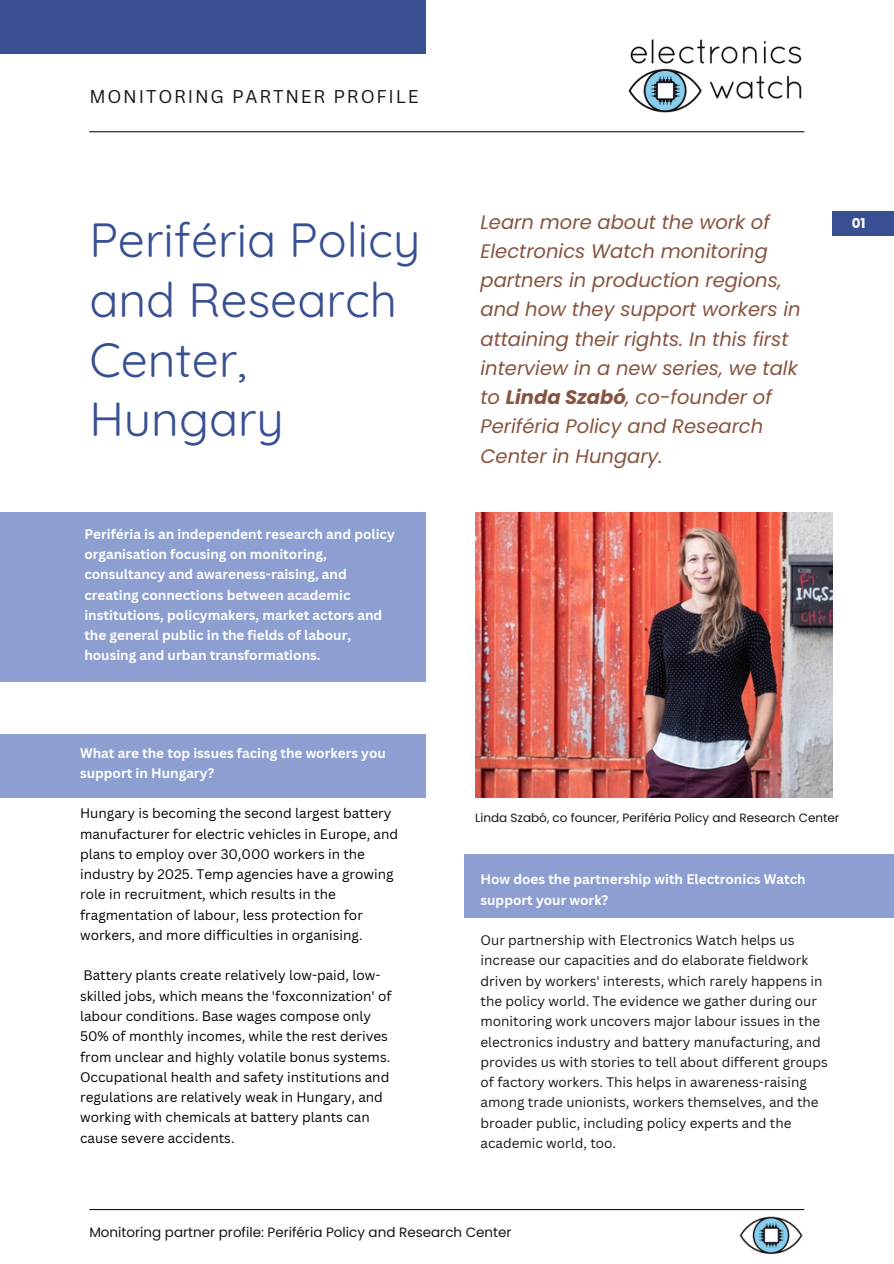
<style>
.page{position:relative;width:894px;height:1264px;background:#fff}
.page>*{position:absolute;margin:0;border:0;box-sizing:border-box;transform-origin:0 0}
.t1{font:48px/59.7px "Quicksand";color:#384f92}
.t2{font:italic 19.5px/29.2px "Poppins";color:#87543f}
.t3{font:18px "Canva Sans";letter-spacing:.1em;color:#181519}
.t4{font:13.5px/20.2px "Canva Sans";color:#000}
.t5{font:13.5px/20.2px "Canva Sans";color:#181519}
.t6{font:700 13.5px/20.2px "Canva Sans";color:#fff}
.t7{font:13.5px "Poppins";color:#181519}
.t8{font:700 13.5px "Poppins";color:#fff}
.t9{font:12px "Poppins";color:#181519}
.s1{font-weight:700}
</style>
<div class="page">
<hr style="left:89px;top:1208px;width:715px;height:1px;background:#181519">
<hr style="left:89px;top:131px;width:715px;height:1px;background:#181519">
<div style="left:832px;top:211px;width:61px;height:24px;background:#384f92"></div>
<img style="left:628px;top:39px;width:174px;height:74px">
<img style="left:739px;top:1216px;width:64px;height:39px">
<div style="left:0;top:0;width:425px;height:53px;background:#384f92"></div>
<div style="left:0;top:734px;width:425px;height:63px;background:#8d9fd1"></div>
<img style="left:475px;top:512px;width:357px;height:285px">
<div style="left:0;top:512px;width:425px;height:170px;background:#8d9fd1"></div>
<div style="left:464px;top:854px;width:429px;height:63px;background:#8d9fd1"></div>
<h5 class="t3" style="left:89px;top:84px;width:330px">MONITORING PARTNER PROFILE</h5>
<p class="t1" style="left:89px;top:209px;width:332px">Periféria Policy and Research<br>Center,<br>Hungary</p>
<h4 class="t6" style="left:84px;top:523px;width:312px">Periféria is an independent research and policy organisation focusing on monitoring, consultancy and awareness-raising, and creating connections between academic institutions, policymakers, market actors and the general public in the fields of labour, housing and urban transformations.</h4>
<p class="t2" style="left:480px;top:207px;width:321px">Learn more about the work of<br>Electronics Watch monitoring partners in production regions, and how they support workers in attaining their rights. In this first interview in a new series, we talk to <span class="s1">Linda Szabó</span>, co-founder of<br>Periféria Policy and Research<br>Center in Hungary.</p>
<h4 class="t8" style="left:851px;top:213px;width:15px">01</h4>
<h3 class="t6" style="left:80px;top:742px;width:307px">What are the top issues facing the workers you support in Hungary?</h3>
<p class="t4" style="left:80px;top:803px;width:319px">Hungary is becoming the second largest battery manufacturer for electric vehicles in Europe, and plans to employ over 30,000 workers in the industry by 2025. Temp agencies have a growing role in recruitment, which results in the fragmentation of labour, less protection for workers, and more difficulties in organising.</p>
<h4 class="t4" style="left:80px;top:965px;width:313px">Battery plants create relatively low-paid, low&shy;skilled jobs, which means the 'foxconnization' of labour conditions. Base wages compose only 50% of monthly incomes, while the rest derives from unclear and highly volatile bonus systems.<br>Occupational health and safety institutions and regulations are relatively weak in Hungary, and working with chemicals at battery plants can cause severe accidents.</h4>
<p class="t9" style="left:475px;top:809px;width:365px">Linda Szabó, co founcer, Periféria Policy and Research Center</p>
<h5 class="t6" style="left:480px;top:869px;width:326px">How does the partnership with Electronics Watch support your work?</h5>
<h5 class="t5" style="left:480px;top:929px;width:348px">Our partnership with Electronics Watch helps us increase our capacities and do elaborate fieldwork driven by workers' interests, which rarely happens in the policy world. The evidence we gather during our monitoring work uncovers major labour issues in the electronics industry and battery manufacturing, and provides us with stories to tell about different groups of factory workers. This helps in awareness-raising among trade unionists, workers themselves, and the broader public, including policy experts and the academic world, too.</h5>
<h5 class="t7" style="left:89px;top:1222px;width:423px">Monitoring partner profile: Periféria Policy and Research Center</h5>
</div>
